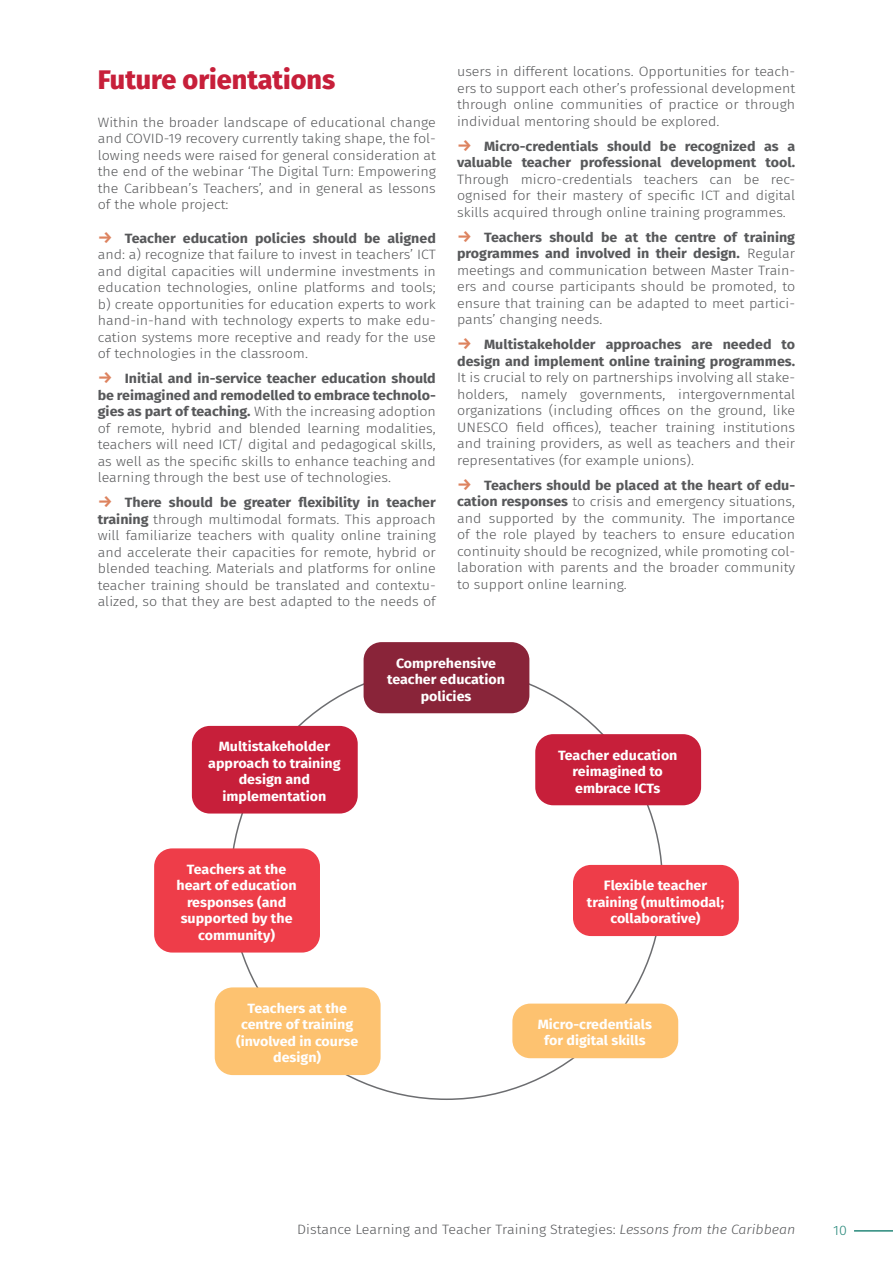
<style>
.page{position:relative;width:893px;height:1263px;background:#fff}
.page>*{position:absolute;margin:0;border:0;box-sizing:border-box;transform-origin:0 0}
.t1{font:800 27px "Fira Sans";color:#c71f3a}
.t2{font:300 13.5px/16.5px "Fira Sans";color:#57585a;text-align:justify;scale:1.06 1}
.t3{font:700 13.5px/16.5px "Fira Sans";color:#fff;text-align:center;scale:1.06 1}
.t4{font:700 13.5px/16.5px "Fira Sans";color:#57585a;scale:1.06 1}
.t5{font:300 13.5px "Fira Sans";color:#27887a;scale:1.06 1}
.s1{font-weight:700;font-size:16.5px;color:#dd835f}
.s2{font-weight:700}
.s3{font-size:16.5px;color:#dd835f}
.s4{font-style:italic}
</style>
<div class="page">
<div style="left:364px;top:642px;width:165px;height:71px;background:#892439;border-radius:18px"></div>
<div style="left:192px;top:726px;width:166px;height:87px;background:#c71f3a;border-radius:18px"></div>
<div style="left:535px;top:734px;width:166px;height:71px;background:#c71f3a;border-radius:18px"></div>
<div style="left:154px;top:848px;width:166px;height:104px;background:#ee3d49;border-radius:18px"></div>
<div style="left:573px;top:865px;width:166px;height:71px;background:#ee3d49;border-radius:18px"></div>
<div style="left:512px;top:1003px;width:166px;height:55px;background:#fdc270;border-radius:18px"></div>
<div style="left:215px;top:987px;width:166px;height:88px;background:#fdc270;border-radius:18px"></div>
<hr style="left:854px;top:1230px;width:39px;height:1px;background:#27887a">
<h1 class="t1" style="left:98px;top:56px;width:239px">Future orientations</h1>
<p class="t2" style="left:98px;top:114px;width:320px">Within the broader landscape of educational change and COVID-19 recovery currently taking shape, the fol&shy;lowing needs were raised for general consideration at the end of the webinar ‘The Digital Turn: Empowering the Caribbean’s Teachers’, and in general as lessons of the whole project:</p>
<p class="t2" style="left:98px;top:230px;width:320px"><span class="s1">→</span> <span class="s2">Teacher education policies should be aligned </span>and: a) recognize that failure to invest in teachers’ ICT and digital capacities will undermine investments in education technologies, online platforms and tools; b) create opportunities for education experts to work hand-in-hand with technology experts to make edu&shy;cation systems more receptive and ready for the use of technologies in the classroom.</p>
<p class="t2" style="left:98px;top:370px;width:320px"><span class="s1">→</span> <span class="s2">Initial and in-service teacher education should be reimagined and remodelled to embrace technolo&shy;gies as part of teaching.</span> With the increasing adoption of remote, hybrid and blended learning modalities, teachers will need ICT/ digital and pedagogical skills, as well as the specific skills to enhance teaching and learning through the best use of technologies.</p>
<p class="t2" style="left:98px;top:494px;width:320px"><span class="s1">→</span> <span class="s2">There should be greater flexibility in teacher training</span> through multimodal formats. This approach will familiarize teachers with quality online training and accelerate their capacities for remote, hybrid or blended teaching. Materials and platforms for online teacher training should be translated and contextu&shy;alized, so that they are best adapted to the needs of</p>
<p class="t2" style="left:457px;top:63px;width:320px">users in different locations. Opportunities for teach&shy;ers to support each other’s professional development through online communities of practice or through individual mentoring should be explored.</p>
<p class="t4" style="left:457px;top:137px;width:320px"><span class="s3">→</span> Micro-credentials should be recognized as a valuable teacher professional development tool.</p>
<p class="t2" style="left:457px;top:171px;width:320px">Through micro-credentials teachers can be rec&shy;ognised for their mastery of specific ICT and digital skills acquired through online training programmes.</p>
<p class="t2" style="left:457px;top:229px;width:320px"><span class="s1">→</span> <span class="s2">Teachers should be at the centre of training programmes and involved in their design.</span> Regular meetings and communication between Master Train&shy;ers and course participants should be promoted, to ensure that training can be adapted to meet partici&shy;pants’ changing needs.</p>
<p class="t4" style="left:457px;top:336px;width:320px"><span class="s3">→</span> Multistakeholder approaches are needed to design and implement online training programmes.</p>
<p class="t2" style="left:457px;top:369px;width:320px">It is crucial to rely on partnerships involving all stake&shy;holders, namely governments, intergovernmental organizations (including offices on the ground, like UNESCO field offices), teacher training institutions and training providers, as well as teachers and their representatives (for example unions).</p>
<p class="t2" style="left:457px;top:477px;width:320px"><span class="s1">→</span> <span class="s2">Teachers should be placed at the heart of edu&shy;cation responses</span> to crisis and emergency situations, and supported by the community. The importance of the role played by teachers to ensure education continuity should be recognized, while promoting col&shy;laboration with parents and the broader community to support online learning.</p>
<p class="t3" style="left:387px;top:654px;width:113px">Comprehensive teacher education policies</p>
<p class="t3" style="left:208px;top:737px;width:126px">Multistakeholder approach to training design and implementation</p>
<p class="t3" style="left:558px;top:746px;width:114px">Teacher education reimagined to embrace ICTs</p>
<p class="t3" style="left:177px;top:860px;width:115px">Teachers at the heart of education responses (and supported by the community)</p>
<p class="t3" style="left:236px;top:999px;width:117px">Teachers at the centre of training (involved in course design)</p>
<p class="t3" style="left:587px;top:876px;width:131px">Flexible teacher training (multimodal; collaborative)</p>
<p class="t3" style="left:538px;top:1015px;width:109px">Micro-credentials for digital skills</p>
<p class="t2" style="left:297px;top:1220px;width:471px">Distance Learning and Teacher Training Strategies: <span class="s4">Lessons from the Caribbean</span></p>
<p class="t5" style="left:833px;top:1221px;width:14px">10</p>
</div>
